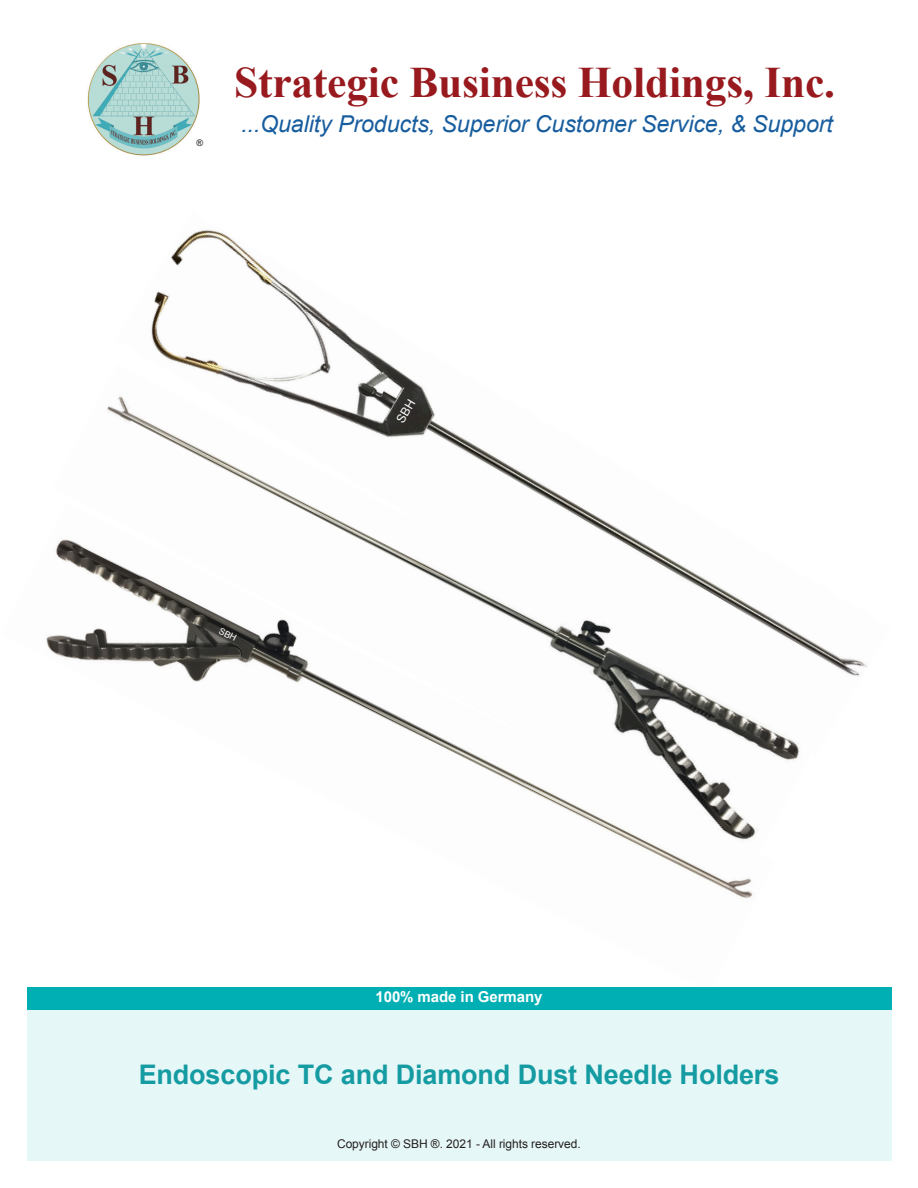
<style>
.page{position:relative;width:918px;height:1188px;background:#fff}
.page>*{position:absolute;margin:0;border:0;box-sizing:border-box;transform-origin:0 0}
.t1{font:700 43.5px "Times New Roman";letter-spacing:-.005em;color:#981a1e}
.t2{font:700 27px "Arial";letter-spacing:-.005em;color:#159ba2}
.t3{font:italic 23.25px "Arial";letter-spacing:-.005em;color:#175d9e}
.t4{font:700 15px "Arial";letter-spacing:-.005em;color:#fff}
.t5{font:12px "Arial";letter-spacing:-.005em;color:#231f20}
.t6{font:9px "Arial";color:#231f20}
</style>
<div class="page">
<div style="left:27px;top:1010px;width:864px;height:151px;background:#e6f7f7"></div>
<div style="left:27px;top:987px;width:864px;height:23px;background:#00afb3"></div>
<img style="left:87px;top:43px;width:113px;height:113px">
<img style="left:151px;top:230px;width:716px;height:446px">
<img style="left:53px;top:365px;width:770px;height:490px">
<svg style="left:218px;top:627px;width:19px;height:14px"></svg>
<svg style="left:396px;top:399px;width:19px;height:25px"></svg>
<p class="t6" style="left:196px;top:137px;width:8px">®</p>
<p class="t1" style="left:234px;top:51px;width:602px">Strategic Business Holdings, Inc.</p>
<p class="t3" style="left:241px;top:108px;width:593px">...Quality Products, Superior Customer Service, &amp; Support</p>
<p class="t4" style="left:376px;top:987px;width:168px">100% made in Germany</p>
<p class="t2" style="left:139px;top:1056px;width:642px">Endoscopic TC and Diamond Dust Needle Holders</p>
<p class="t5" style="left:337px;top:1135px;width:245px">Copyright © SBH ®. 2021 - All rights reserved.</p>
</div>
